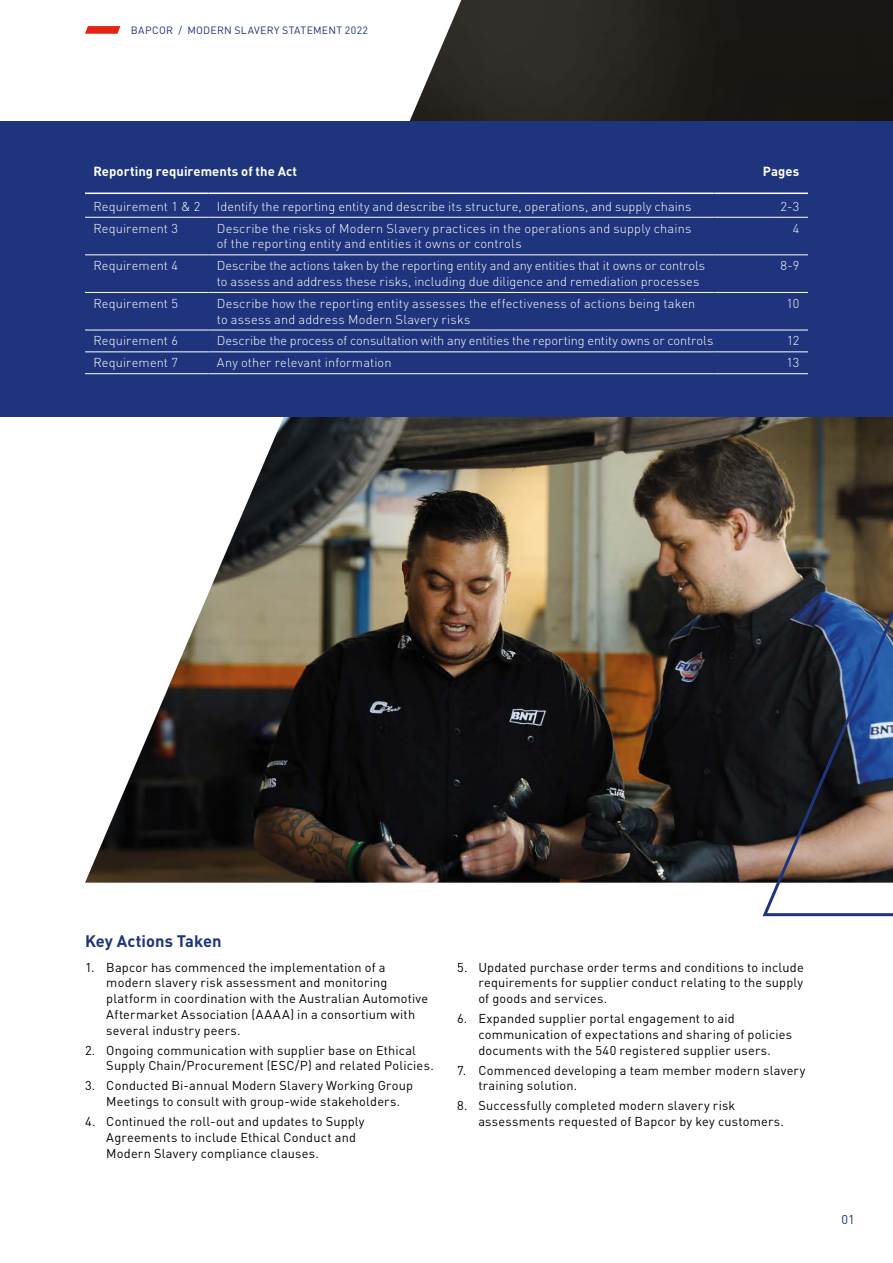
<style>
.page{position:relative;width:893px;height:1263px;background:#fff}
.page>*{position:absolute;margin:0;border:0;box-sizing:border-box;transform-origin:0 0}
.h_H1{font:700 16.5px "DIN";color:#1e347c}
.t_Header_Left{font:700 13.05px "DIN";letter-spacing:.005em;color:#fff}
.t_Header_Right{font:700 13.05px "DIN";letter-spacing:.01em;color:#fff}
.b_Hang1{font:12.75px/15.8px "DIN";letter-spacing:.015em;color:#000}
.b_Body{font:300 12.75px/15.8px "DIN";letter-spacing:.01em;color:#fff}
.f_Nºs{font:300 12.75px "DIN";color:#fff}
.t1{font:12.75px "DIN";color:#1e347c}
.t2{font:10.5px "DIN";letter-spacing:.035em;color:#1e347c}
</style>
<div class="page">
<img style="left:85px;top:0;width:808px;height:883px">
<img style="left:760px;top:481px;width:133px;height:436px">
<div style="left:0;top:121px;width:893px;height:296px;background:#1e347c"></div>
<hr style="left:85px;top:217px;width:123px;height:1px;background:#fff">
<hr style="left:208px;top:217px;width:506px;height:1px;background:#fff">
<hr style="left:714px;top:217px;width:94px;height:1px;background:#fff">
<hr style="left:85px;top:255px;width:123px;height:1px;background:#fff">
<hr style="left:208px;top:255px;width:506px;height:1px;background:#fff">
<hr style="left:714px;top:255px;width:94px;height:1px;background:#fff">
<hr style="left:85px;top:292px;width:123px;height:1px;background:#fff">
<hr style="left:208px;top:292px;width:506px;height:1px;background:#fff">
<hr style="left:714px;top:292px;width:94px;height:1px;background:#fff">
<hr style="left:85px;top:330px;width:123px;height:1px;background:#fff">
<hr style="left:208px;top:330px;width:506px;height:1px;background:#fff">
<hr style="left:714px;top:330px;width:94px;height:1px;background:#fff">
<hr style="left:85px;top:352px;width:123px;height:1px;background:#fff">
<hr style="left:208px;top:352px;width:506px;height:1px;background:#fff">
<hr style="left:714px;top:352px;width:94px;height:1px;background:#fff">
<hr style="left:85px;top:373px;width:123px;height:1px;background:#fff">
<hr style="left:208px;top:373px;width:506px;height:1px;background:#fff">
<hr style="left:714px;top:373px;width:94px;height:1px;background:#fff">
<hr style="left:85px;top:193px;width:123px;height:1px;background:#fff">
<hr style="left:208px;top:193px;width:506px;height:1px;background:#fff">
<hr style="left:714px;top:193px;width:94px;height:1px;background:#fff">
<svg style="left:85px;top:26px;width:35px;height:8px"></svg>
<p class="t2" style="left:131px;top:23px;width:16px">Bapcor</p>
<p class="t2" style="left:178px;top:23px;width:40px">/ Modern</p>
<p class="t2" style="left:234px;top:23px;width:62px">Slavery Statement</p>
<p class="t2" style="left:345px;top:23px;width:25px">2022</p>
<p class="t_Header_Left" style="left:94px;top:163px;width:205px">Reporting requirements of the Act</p>
<p class="t_Header_Right" style="left:763px;top:163px;width:38px">Pages</p>
<p class="b_Body" style="left:94px;top:198px;width:108px">Requirement 1 &amp; 2</p>
<p class="b_Body" style="left:217px;top:198px;width:476px">Identify the reporting entity and describe its structure, operations, and supply chains</p>
<p class="f_Nºs" style="left:781px;top:198px;width:20px">2‑3</p>
<p class="b_Body" style="left:94px;top:220px;width:86px">Requirement 3</p>
<p class="b_Body" style="left:217px;top:220px;width:476px">Describe the risks of Modern Slavery practices in the operations and supply chains of the reporting entity and entities it owns or controls</p>
<p class="f_Nºs" style="left:793px;top:220px;width:8px">4</p>
<p class="b_Body" style="left:94px;top:258px;width:86px">Requirement 4</p>
<p class="b_Body" style="left:217px;top:258px;width:490px">Describe the actions taken by the reporting entity and any entities that it owns or controls to assess and address these risks, including due diligence and remediation processes</p>
<p class="f_Nºs" style="left:780px;top:258px;width:21px">8‑9</p>
<p class="b_Body" style="left:94px;top:295px;width:86px">Requirement 5</p>
<p class="b_Body" style="left:217px;top:295px;width:480px">Describe how the reporting entity assesses the effectiveness of actions being taken to assess and address Modern Slavery risks</p>
<p class="f_Nºs" style="left:787px;top:295px;width:14px">10</p>
<p class="b_Body" style="left:94px;top:333px;width:86px">Requirement 6</p>
<p class="b_Body" style="left:217px;top:333px;width:498px">Describe the process of consultation with any entities the reporting entity owns or controls</p>
<p class="f_Nºs" style="left:787px;top:333px;width:14px">12</p>
<p class="b_Body" style="left:94px;top:355px;width:86px">Requirement 7</p>
<p class="b_Body" style="left:217px;top:355px;width:176px">Any other relevant information</p>
<p class="f_Nºs" style="left:786px;top:355px;width:14px">13</p>
<p class="h_H1" style="left:85px;top:930px;width:138px">Key Actions Taken</p>
<p class="b_Hang1" style="left:106px;top:959px;width:323px;text-indent:-21px">1. Bapcor has commenced the implementation of a modern slavery risk assessment and monitoring platform in coordination with the Australian Automotive Aftermarket Association (AAAA) in a consortium with several industry peers.</p>
<p class="b_Hang1" style="left:106px;top:1042px;width:329px;text-indent:-21px">2. Ongoing communication with supplier base on Ethical<br>Supply Chain/Procurement (ESC/P) and related Policies.</p>
<p class="b_Hang1" style="left:106px;top:1077px;width:308px;text-indent:-21px">3. Conducted Bi‑annual Modern Slavery Working Group<br>Meetings to consult with group‑wide stakeholders.</p>
<p class="b_Hang1" style="left:106px;top:1113px;width:260px;text-indent:-21px">4. Continued the roll‑out and updates to Supply<br>Agreements to include Ethical Conduct and<br>Modern Slavery compliance clauses.</p>
<p class="b_Hang1" style="left:478px;top:959px;width:327px;text-align:justify;text-indent:-21px">5. Updated purchase order terms and conditions to include requirements for supplier conduct relating to the supply of goods and services.</p>
<p class="b_Hang1" style="left:478px;top:1010px;width:315px;text-indent:-21px">6. Expanded supplier portal engagement to aid communication of expectations and sharing of policies documents with the 540 registered supplier users.</p>
<p class="b_Hang1" style="left:478px;top:1062px;width:329px;text-indent:-21px">7. Commenced developing a team member modern slavery training solution.</p>
<p class="b_Hang1" style="left:478px;top:1097px;width:307px;text-indent:-21px">8. Successfully completed modern slavery risk assessments requested of Bapcor by key customers.</p>
<p class="t1" style="left:841px;top:1211px;width:15px">01</p>
</div>
